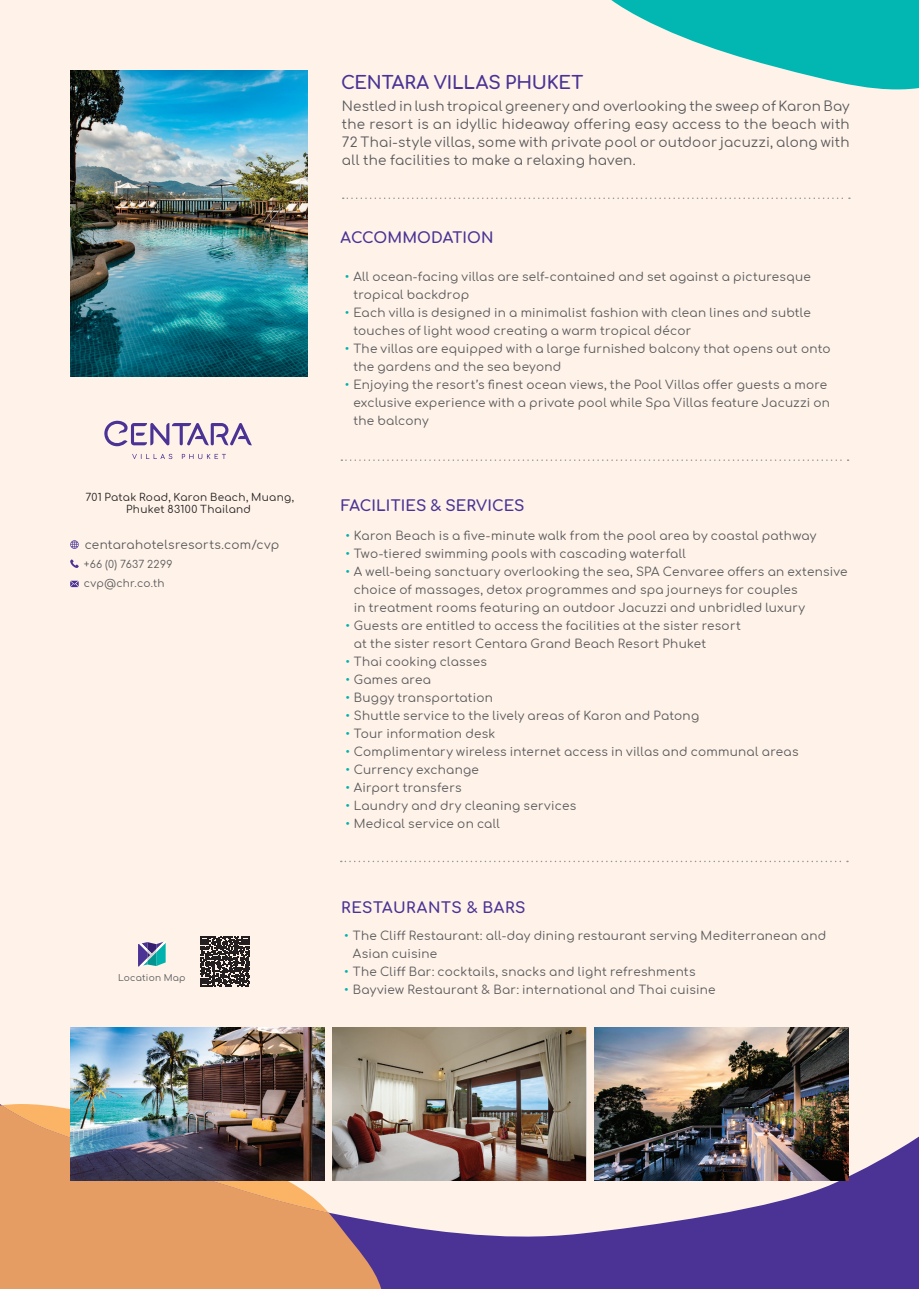
<style>
.page{position:relative;width:919px;height:1289px;background:#fff}
.page>*{position:absolute;margin:0;border:0;box-sizing:border-box;transform-origin:0 0}
.t1{font:700 18px "Comfortaa";letter-spacing:-.01em;color:#4a3394}
.t2{font:700 15px "Comfortaa";letter-spacing:.01em;color:#4a3394}
.t3{font:700 15px "Comfortaa";letter-spacing:.04em;color:#4a3394}
.t4{font:13.5px/18px "Comfortaa";letter-spacing:.015em;color:#57585a;text-align:justify}
.t5{font:12px/18px "Comfortaa";letter-spacing:.02em;color:#57585a}
.t6{font:10.5px/12.6px "Comfortaa";letter-spacing:.03em;color:#231f20;text-align:center}
.t7{font:10.5px/19.2px "Comfortaa";letter-spacing:.03em;color:#57585a}
.t8{font:9px "Comfortaa";letter-spacing:.025em;color:#57585a}
.s1{color:#00b2ad}
</style>
<div class="page">
<div style="left:0;top:0;width:918px;height:1103px;background:#fef2e9"></div>
<svg style="left:0;top:1103px;width:918px;height:185px;background:#8b79b2"></svg>
<svg style="left:0;top:1105px;width:381px;height:183px;background:#e19f6e"></svg>
<svg style="left:611px;top:0;width:307px;height:89px;background:#57cbc4"></svg>
<img style="left:70px;top:70px;width:237px;height:306px">
<svg style="left:70px;top:540px;width:9px;height:9px"></svg>
<svg style="left:70px;top:559px;width:9px;height:9px"></svg>
<svg style="left:70px;top:580px;width:9px;height:7px"></svg>
<img style="left:595px;top:1027px;width:253px;height:153px">
<img style="left:70px;top:1027px;width:254px;height:153px">
<svg style="left:138px;top:941px;width:28px;height:25px"></svg>
<img style="left:332px;top:1027px;width:253px;height:153px">
<svg style="left:343px;top:197px;width:506px;height:2px"></svg>
<svg style="left:341px;top:860px;width:506px;height:2px"></svg>
<svg style="left:341px;top:459px;width:507px;height:2px"></svg>
<svg style="left:104px;top:421px;width:148px;height:25px;background:#c4b5cd"></svg>
<svg style="left:132px;top:454px;width:40px;height:5px"></svg>
<svg style="left:182px;top:454px;width:44px;height:5px"></svg>
<svg style="left:200px;top:936px;width:50px;height:50px;background:#544e4d"></svg>
<p class="t6" style="left:86px;top:489px;width:210px">701 Patak Road, Karon Beach, Muang,<br>Phuket 83100 Thailand</p>
<p class="t5" style="left:85px;top:534px;width:196px">centarahotelsresorts.com/cvp</p>
<p class="t7" style="left:84px;top:553px;width:90px">+66 (0) 7637 2299 cvp@chr.co.th</p>
<p class="t8" style="left:118px;top:969px;width:69px">Location Map</p>
<h1 class="t1" style="left:341px;top:66px;width:244px">CENTARA VILLAS PHUKET</h1>
<p class="t4" style="left:342px;top:95px;width:509px">Nestled in lush tropical greenery and overlooking the sweep of Karon Bay the resort is an idyllic hideaway offering easy access to the beach with 72 Thai-style villas, some with private pool or outdoor jacuzzi, along with all the facilities to make a relaxing haven.</p>
<p class="t2" style="left:340px;top:223px;width:154px">ACCOMMODATION</p>
<p class="t5" style="left:353px;top:266px;width:459px;text-indent:-9px"><span class="s1">•</span> All ocean-facing villas are self-contained and set against a picturesque tropical backdrop</p>
<p class="t5" style="left:353px;top:302px;width:459px;text-indent:-9px"><span class="s1">•</span> Each villa is designed in a minimalist fashion with clean lines and subtle touches of light wood creating a warm tropical décor</p>
<p class="t5" style="left:353px;top:338px;width:478px;text-indent:-9px"><span class="s1">•</span> The villas are equipped with a large furnished balcony that opens out onto the gardens and the sea beyond</p>
<p class="t5" style="left:353px;top:374px;width:478px;text-indent:-9px"><span class="s1">•</span> Enjoying the resort’s finest ocean views, the Pool Villas offer guests a more exclusive experience with a private pool while Spa Villas feature Jacuzzi on the balcony</p>
<p class="t2" style="left:341px;top:491px;width:185px">FACILITIES &amp; SERVICES</p>
<p class="t5" style="left:345px;top:525px;width:472px"><span class="s1">•</span> Karon Beach is a five-minute walk from the pool area by coastal pathway</p>
<p class="t5" style="left:345px;top:543px;width:342px"><span class="s1">•</span> Two-tiered swimming pools with cascading waterfall</p>
<p class="t5" style="left:354px;top:561px;width:495px;text-indent:-9px"><span class="s1">•</span> A well-being sanctuary overlooking the sea, SPA Cenvaree offers an extensive choice of massages, detox programmes and spa journeys for couples<br>in treatment rooms featuring an outdoor Jacuzzi and unbridled luxury</p>
<p class="t5" style="left:354px;top:615px;width:388px;text-indent:-9px"><span class="s1">•</span> Guests are entitled to access the facilities at the sister resort at the sister resort Centara Grand Beach Resort Phuket</p>
<p class="t5" style="left:345px;top:651px;width:143px"><span class="s1">•</span> Thai cooking classes</p>
<p class="t5" style="left:345px;top:669px;width:87px"><span class="s1">•</span> Games area</p>
<p class="t5" style="left:345px;top:687px;width:149px"><span class="s1">•</span> Buggy transportation</p>
<p class="t5" style="left:345px;top:705px;width:355px"><span class="s1">•</span> Shuttle service to the lively areas of Karon and Patong</p>
<p class="t5" style="left:345px;top:723px;width:151px"><span class="s1">•</span> Tour information desk</p>
<p class="t5" style="left:345px;top:741px;width:454px"><span class="s1">•</span> Complimentary wireless internet access in villas and communal areas</p>
<p class="t5" style="left:345px;top:759px;width:135px"><span class="s1">•</span> Currency exchange</p>
<p class="t5" style="left:345px;top:777px;width:118px"><span class="s1">•</span> Airport transfers</p>
<p class="t5" style="left:345px;top:795px;width:232px"><span class="s1">•</span> Laundry and dry cleaning services</p>
<p class="t5" style="left:345px;top:813px;width:156px"><span class="s1">•</span> Medical service on call</p>
<p class="t3" style="left:341px;top:893px;width:186px">RESTAURANTS &amp; BARS</p>
<p class="t5" style="left:353px;top:925px;width:475px;text-indent:-9px"><span class="s1">•</span> The Cliff Restaurant: all-day dining restaurant serving Mediterranean and<br>Asian cuisine</p>
<p class="t5" style="left:344px;top:961px;width:353px"><span class="s1">•</span> The Cliff Bar: cocktails, snacks and light refreshments</p>
<p class="t5" style="left:344px;top:979px;width:373px"><span class="s1">•</span> Bayview Restaurant &amp; Bar: international and Thai cuisine</p>
</div>
